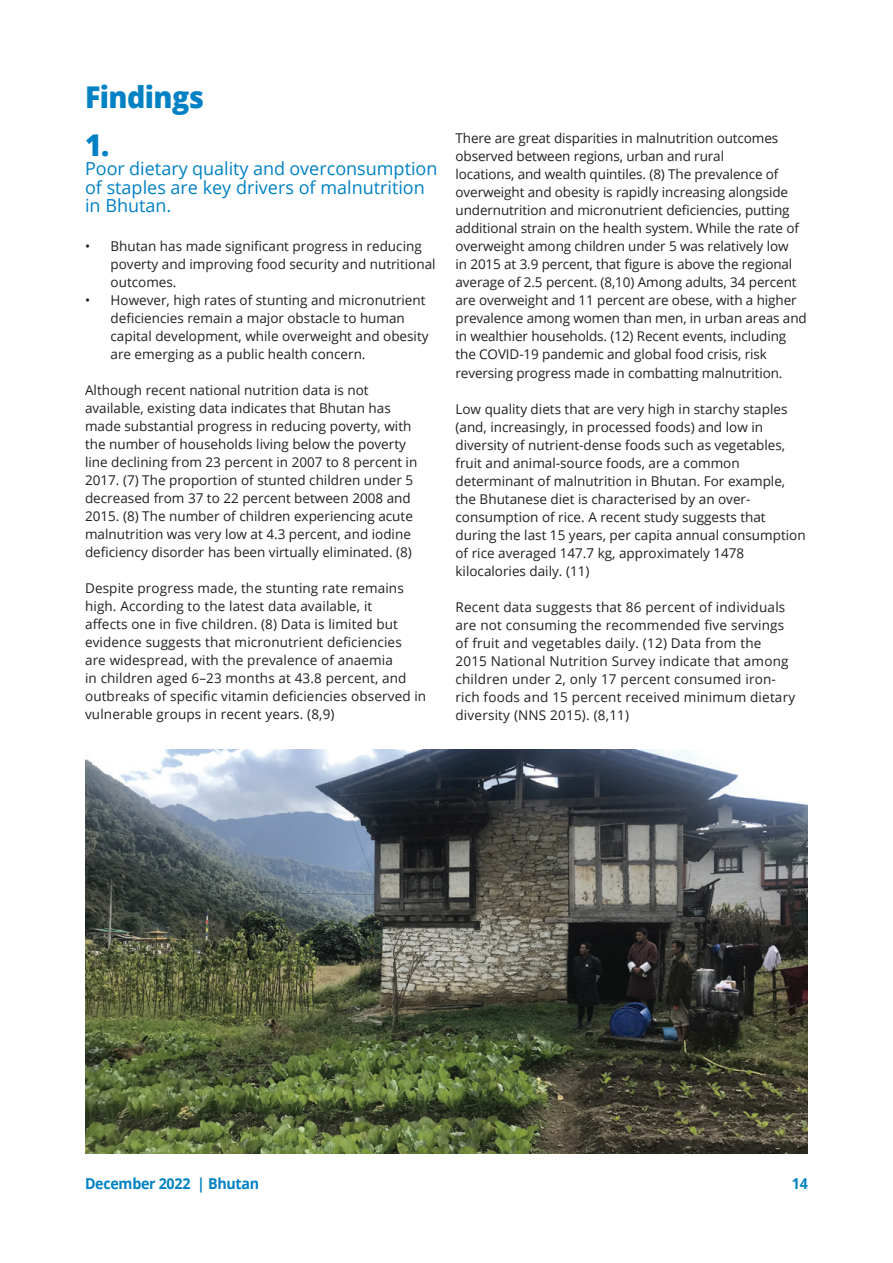
<style>
.page{position:relative;width:893px;height:1263px;background:#fff}
.page>*{position:absolute;margin:0;border:0;box-sizing:border-box;transform-origin:0 0}
.Headings{font:800 30px "Open Sans";letter-spacing:-.02em;color:#0081c4;scale:.95 1}
.Findings_Sub_Heading{font:18px/18.8px "Open Sans";color:#0081c4}
.t1{font:700 15px "Open Sans";letter-spacing:-.02em;color:#0081c4;scale:.95 1}
.Body_Copy{font:13.5px/18px "Open Sans";color:#231f20}
.Bullet_Points{font:13.5px/18px "Open Sans";color:#231f20}
</style>
<div class="page">
<img style="left:85px;top:749px;width:723px;height:404px">
<p class="Headings" style="left:85px;top:74px;width:127px">Findings</p>
<p class="Headings" style="left:85px;top:122px;width:27px">1.</p>
<p class="Findings_Sub_Heading" style="left:85px;top:158px;width:354px">Poor dietary quality and overconsumption of staples are key drivers of malnutrition in Bhutan.</p>
<p class="Bullet_Points" style="left:111px;top:237px;width:327px;text-indent:-26px">• Bhutan has made significant progress in reducing poverty and improving food security and nutritional outcomes.</p>
<p class="Bullet_Points" style="left:111px;top:291px;width:320px;text-indent:-26px">• However, high rates of stunting and micronutrient deficiencies remain a major obstacle to human capital development, while overweight and obesity are emerging as a public health concern.</p>
<p class="Body_Copy" style="left:85px;top:381px;width:334px">Although recent national nutrition data is not available, existing data indicates that Bhutan has made substantial progress in reducing poverty, with the number of households living below the poverty line declining from 23 percent in 2007 to 8 percent in 2017. (7) The proportion of stunted children under 5 decreased from 37 to 22 percent between 2008 and 2015. (8) The number of children experiencing acute malnutrition was very low at 4.3 percent, and iodine deficiency disorder has been virtually eliminated. (8)</p>
<p class="Body_Copy" style="left:85px;top:579px;width:343px">Despite progress made, the stunting rate remains high. According to the latest data available, it<br>affects one in five children. (8) Data is limited but evidence suggests that micronutrient deficiencies<br>are widespread, with the prevalence of anaemia<br>in children aged 6–23 months at 43.8 percent, and outbreaks of specific vitamin deficiencies observed in vulnerable groups in recent years. (8,9)</p>
<p class="Body_Copy" style="left:455px;top:129px;width:353px">There are great disparities in malnutrition outcomes observed between regions, urban and rural<br>locations, and wealth quintiles. (8) The prevalence of overweight and obesity is rapidly increasing alongside undernutrition and micronutrient deficiencies, putting additional strain on the health system. While the rate of overweight among children under 5 was relatively low<br>in 2015 at 3.9 percent, that figure is above the regional average of 2.5 percent. (8,10) Among adults, 34 percent are overweight and 11 percent are obese, with a higher prevalence among women than men, in urban areas and in wealthier households. (12) Recent events, including the COVID-19 pandemic and global food crisis, risk reversing progress made in combatting malnutrition.</p>
<p class="Body_Copy" style="left:455px;top:399px;width:352px">Low quality diets that are very high in starchy staples (and, increasingly, in processed foods) and low in diversity of nutrient-dense foods such as vegetables, fruit and animal-source foods, are a common determinant of malnutrition in Bhutan. For example, the Bhutanese diet is characterised by an over&shy;consumption of rice. A recent study suggests that during the last 15 years, per capita annual consumption of rice averaged 147.7 kg, approximately 1478 kilocalories daily. (11)</p>
<p class="Body_Copy" style="left:455px;top:597px;width:341px">Recent data suggests that 86 percent of individuals are not consuming the recommended five servings of fruit and vegetables daily. (12) Data from the 2015 National Nutrition Survey indicate that among children under 2, only 17 percent consumed iron&shy;rich foods and 15 percent received minimum dietary diversity (NNS 2015). (8,11)</p>
<p class="t1" style="left:85px;top:1173px;width:185px">December 2022 | Bhutan</p>
<p class="t1" style="left:792px;top:1173px;width:18px">14</p>
</div>
